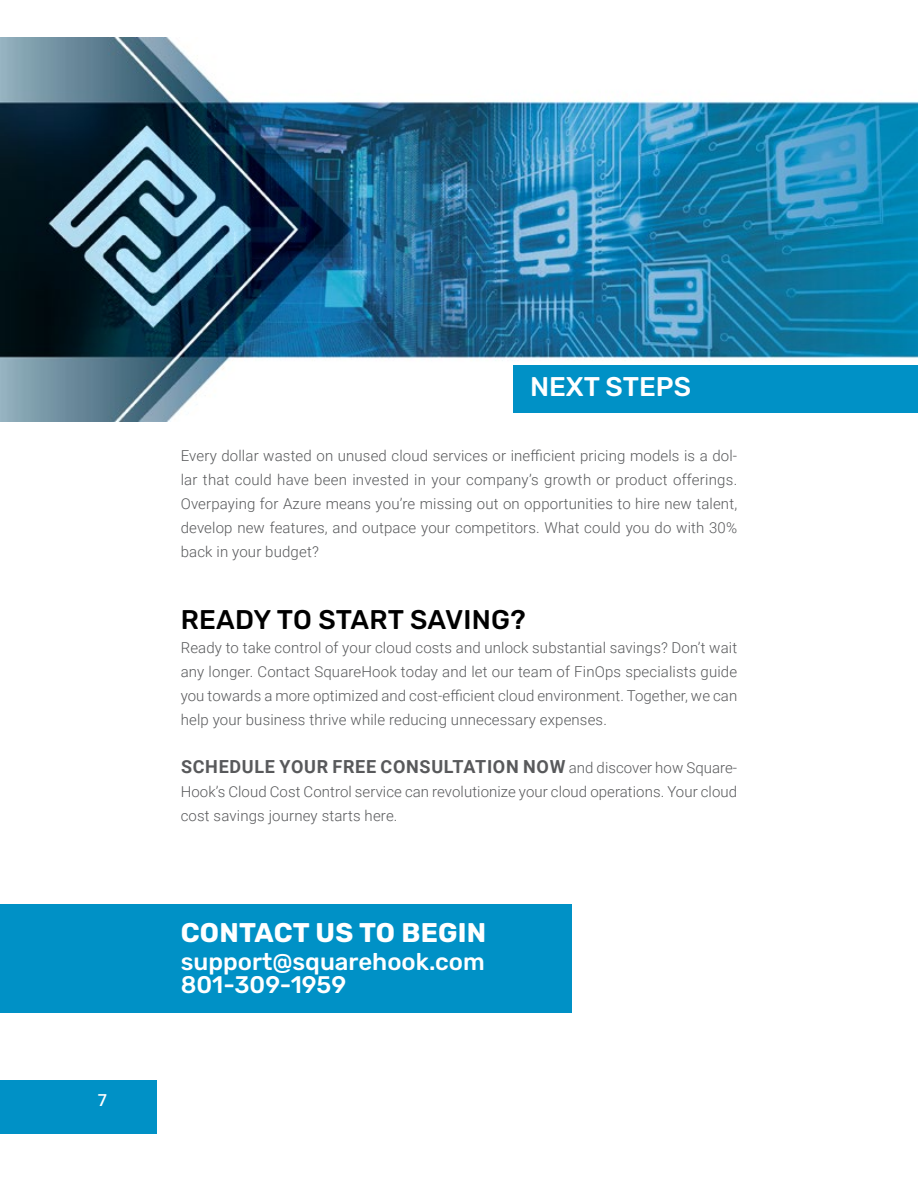
<style>
.page{position:relative;width:918px;height:1188px;background:#fff}
.page>*{position:absolute;margin:0;border:0;box-sizing:border-box;transform-origin:0 0}
.t1{font:500 27px "Rubik";letter-spacing:.005em;color:#000}
.t2{font:700 27px "Rubik";letter-spacing:.01em;color:#fff}
.t3{font:500 27px "Rubik";color:#fff}
.t4{font:500 24px/22.5px "Rubik";color:#fff}
.t5{font:700 18px "Roboto";letter-spacing:.04em;color:#58595b}
.t6{font:500 16.5px "Roboto";color:#fff}
.t7{font:300 15px/24px "Roboto";letter-spacing:.01em;color:#58595b;text-align:justify}
.s1{font-weight:300;font-size:15px}
</style>
<div class="page">
<div style="left:0;top:1080px;width:157px;height:54px;background:#0091c6"></div>
<div style="left:0;top:904px;width:571px;height:109px;background:#0091c6"></div>
<img style="left:0;top:37px;width:918px;height:385px">
<div style="left:513px;top:365px;width:405px;height:48px;background:#0091c6"></div>
<p class="t6" style="left:98px;top:1088px;width:11px">7</p>
<h1 class="t3" style="left:530px;top:371px;width:163px">NEXT STEPS</h1>
<p class="t7" style="left:181px;top:443px;width:558px">Every dollar wasted on unused cloud services or inefficient pricing models is a dol&shy;lar that could have been invested in your company’s growth or product offerings.<br>Overpaying for Azure means you’re missing out on opportunities to hire new talent, develop new features, and outpace your competitors. What could you do with 30% back in your budget?</p>
<h1 class="t1" style="left:181px;top:604px;width:346px">READY TO START SAVING?</h1>
<p class="t7" style="left:181px;top:635px;width:558px">Ready to take control of your cloud costs and unlock substantial savings? Don’t wait any longer. Contact SquareHook today and let our team of FinOps specialists guide you towards a more optimized and cost-efficient cloud environment. Together, we can help your business thrive while reducing unnecessary expenses.</p>
<p class="t5" style="left:181px;top:754px;width:558px">SCHEDULE YOUR FREE CONSULTATION NOW <span class="s1">and discover how Square-</span></p>
<p class="t7" style="left:181px;top:779px;width:558px">Hook’s Cloud Cost Control service can revolutionize your cloud operations. Your cloud cost savings journey starts here.</p>
<h1 class="t2" style="left:181px;top:917px;width:307px">CONTACT US TO BEGIN</h1>
<h2 class="t4" style="left:181px;top:951px;width:306px">support@squarehook.com<br>801-309-1959</h2>
</div>
